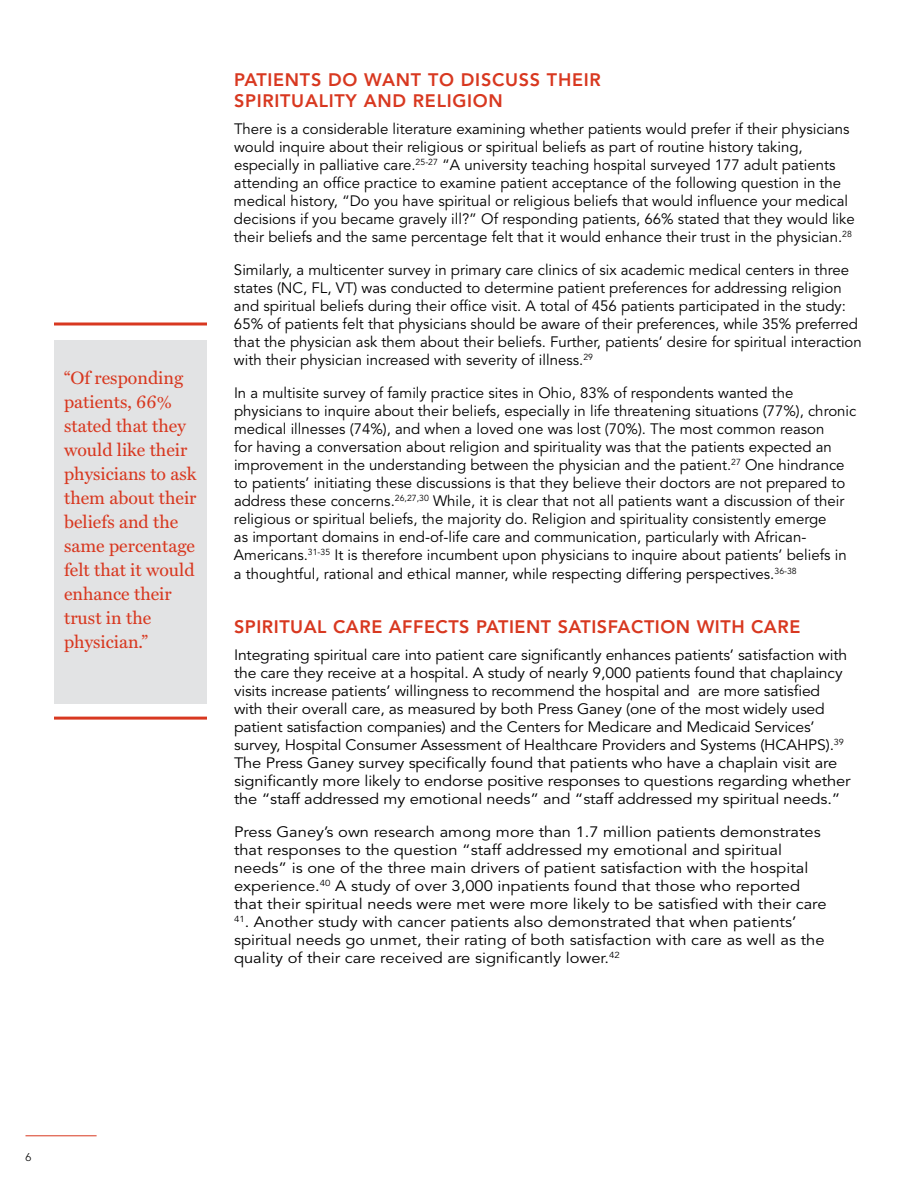
<style>
.page{position:relative;width:918px;height:1188px;background:#fff}
.page>*{position:absolute;margin:0;border:0;box-sizing:border-box;transform-origin:0 0}
.t1{font:18px/24px "Miller Text";color:#d83820}
.t2{font:800 18px/21px "Avenir";letter-spacing:.03em;color:#d83820}
.t3{font:15px/18px "Avenir";color:#000}
.t4{font:15px/18px "Avenir";color:#000;scale:1.05 1}
.t5{font:15px/18px "Avenir";color:#000;scale:1.1 1}
.t6{font:300 11.25px "Avenir";color:#000}
</style>
<div class="page">
<hr style="left:26px;top:1135px;width:71px;height:1px;background:#d83820">
<svg style="left:54px;top:322px;width:153px;height:4px"></svg>
<hr style="left:54px;top:717px;width:153px;height:3px;background:#d83820">
<div style="left:54px;top:340px;width:153px;height:364px;background:#e2e3e4"></div>
<p class="t1" style="left:64px;top:366px;width:134px">“Of responding patients, 66% stated that they would like their physicians to ask them about their beliefs and the same percentage felt that it would enhance their trust in the physician.”</p>
<p class="t2" style="left:234px;top:69px;width:368px">PATIENTS DO WANT TO DISCUSS THEIR<br>SPIRITUALITY AND RELIGION</p>
<p class="t3" style="left:234px;top:120px;width:622px">There is a considerable literature examining whether patients would prefer if their physicians would inquire about their religious or spiritual beliefs as part of routine history taking, especially in palliative care.<sup>25-27</sup> “A university teaching hospital surveyed 177 adult patients attending an office practice to examine patient acceptance of the following question in the medical history, “Do you have spiritual or religious beliefs that would influence your medical decisions if you became gravely ill?” Of responding patients, 66% stated that they would like their beliefs and the same percentage felt that it would enhance their trust in the physician.<sup>28</sup></p>
<p class="t3" style="left:234px;top:261px;width:629px">Similarly, a multicenter survey in primary care clinics of six academic medical centers in three states (NC, FL, VT) was conducted to determine patient preferences for addressing religion and spiritual beliefs during their office visit. A total of 456 patients participated in the study:<br>65% of patients felt that physicians should be aware of their preferences, while 35% preferred that the physician ask them about their beliefs. Further, patients’ desire for spiritual interaction with their physician increased with severity of illness.<sup>29</sup></p>
<p class="t3" style="left:234px;top:384px;width:624px">In a multisite survey of family practice sites in Ohio, 83% of respondents wanted the physicians to inquire about their beliefs, especially in life threatening situations (77%), chronic medical illnesses (74%), and when a loved one was lost (70%). The most common reason<br>for having a conversation about religion and spirituality was that the patients expected an improvement in the understanding between the physician and the patient.<sup>27</sup> One hindrance to patients’ initiating these discussions is that they believe their doctors are not prepared to address these concerns.<sup>26,27,30</sup> While, it is clear that not all patients want a discussion of their religious or spiritual beliefs, the majority do. Religion and spirituality consistently emerge<br>as important domains in end-of-life care and communication, particularly with African-Americans.<sup>31-35</sup> It is therefore incumbent upon physicians to inquire about patients’ beliefs in</p>
<p class="t3" style="left:234px;top:565px;width:564px">a thoughtful, rational and ethical manner, while respecting differing perspectives.<sup>36-38</sup></p>
<p class="t2" style="left:234px;top:616px;width:568px">SPIRITUAL CARE AFFECTS PATIENT SATISFACTION WITH CARE</p>
<p class="t4" style="left:234px;top:646px;width:589px">Integrating spiritual care into patient care significantly enhances patients’ satisfaction with the care they receive at a hospital. A study of nearly 9,000 patients found that chaplaincy visits increase patients’ willingness to recommend the hospital and are more satisfied with their overall care, as measured by both Press Ganey (one of the most widely used patient satisfaction companies) and the Centers for Medicare and Medicaid Services’ survey, Hospital Consumer Assessment of Healthcare Providers and Systems (HCAHPS).<sup>39<br></sup>The Press Ganey survey specifically found that patients who have a chaplain visit are significantly more likely to endorse positive responses to questions regarding whether the “staff addressed my emotional needs” and “staff addressed my spiritual needs.”</p>
<p class="t5" style="left:234px;top:823px;width:540px">Press Ganey’s own research among more than 1.7 million patients demonstrates that responses to the question “staff addressed my emotional and spiritual needs” is one of the three main drivers of patient satisfaction with the hospital experience.<sup>40</sup> A study of over 3,000 inpatients found that those who reported that their spiritual needs were met were more likely to be satisfied with their care</p>
<p class="t5" style="left:234px;top:913px;width:538px"><sup>41</sup>. Another study with cancer patients also demonstrated that when patients’ spiritual needs go unmet, their rating of both satisfaction with care as well as the quality of their care received are significantly lower.<sup>42</sup></p>
<p class="t6" style="left:26px;top:1150px;width:7px">6</p>
</div>
